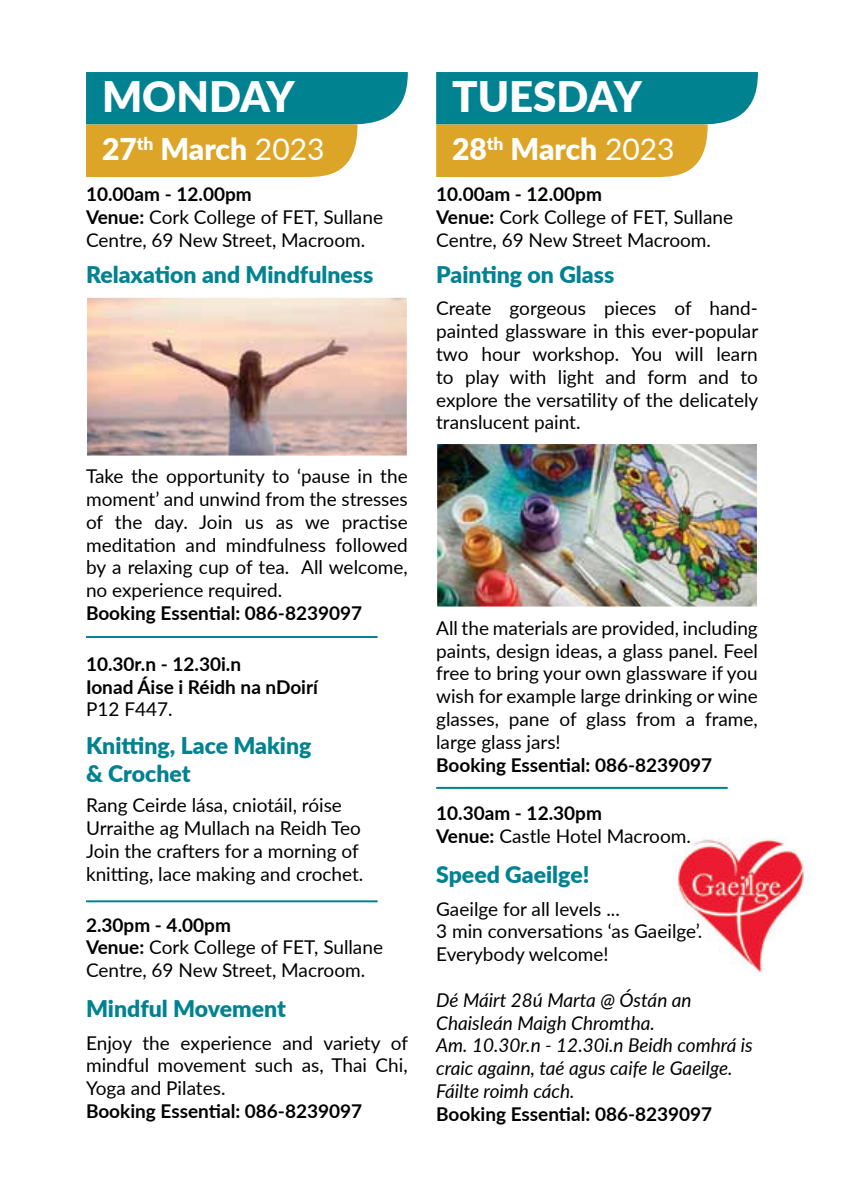
<style>
.page{position:relative;width:842px;height:1191px;background:#fff}
.page>*{position:absolute;margin:0;border:0;box-sizing:border-box;transform-origin:0 0}
.t1{font:900 42px "Lato";color:#fff}
.t2{font:900 30px "Lato";color:#fff}
.t3{font:900 23px/27.6px "Lato";color:#008291}
.t4{font:19px/22.8px "Lato";color:#000}
.t5{font:700 19px/22.8px "Lato";color:#000}
.t6{font:italic 19px/22.8px "Lato";color:#000}
.s1{font-weight:400}
.s2{font-weight:700}
</style>
<div class="page">
<img style="left:673px;top:838px;width:136px;height:134px">
<svg style="left:86px;top:72px;width:322px;height:105px;background:#759d71"></svg>
<img style="left:88px;top:299px;width:318px;height:155px">
<div style="left:85px;top:296px;width:324px;height:161px;border:2px solid #fff"></div>
<img style="left:438px;top:445px;width:318px;height:160px">
<div style="left:435px;top:442px;width:324px;height:166px;border:2px solid #fff"></div>
<hr style="left:86px;top:636px;width:292px;height:2px;background:#008291">
<hr style="left:86px;top:900px;width:292px;height:2px;background:#008291">
<svg style="left:436px;top:72px;width:322px;height:105px;background:#759d71"></svg>
<hr style="left:436px;top:787px;width:292px;height:2px;background:#008291">
<h1 class="t1" style="left:102px;top:65px;width:194px">MoNDaY</h1>
<h2 class="t2" style="left:102px;top:127px;width:224px">27<sup>th</sup> March <span class="s1">2023</span></h2>
<p class="t4" style="left:86px;top:182px;width:298px"><span class="s2">10.00am - 12.00pm<br>Venue:</span> Cork College of FET, Sullane<br>Centre, 69 New Street, Macroom.</p>
<p class="t3" style="left:86px;top:259px;width:289px">relaxation and Mindfulness</p>
<p class="t4" style="left:86px;top:464px;width:323px;text-align:justify">Take the opportunity to ‘pause in the moment’ and unwind from the stresses of the day. Join us as we practise meditation and mindfulness followed by a relaxing cup of tea. All welcome, no experience required.</p>
<p class="t5" style="left:86px;top:601px;width:278px">Booking Essential: 086-8239097</p>
<p class="t5" style="left:86px;top:651px;width:234px">10.30r.n - 12.30i.n<br>Ionad Áise i Réidh na nDoirí</p>
<p class="t4" style="left:86px;top:697px;width:88px">P12 F447.</p>
<p class="t3" style="left:86px;top:731px;width:227px">Knitting, lace Making &amp; Crochet</p>
<p class="t4" style="left:86px;top:793px;width:279px">Rang Ceirde lása, cniotáil, róise Urraithe ag Mullach na Reidh Teo Join the crafters for a morning of knitting, lace making and crochet.</p>
<p class="t4" style="left:86px;top:912px;width:298px"><span class="s2">2.30pm - 4.00pm<br>Venue:</span> Cork College of FET, Sullane<br>Centre, 69 New Street, Macroom.</p>
<p class="t3" style="left:86px;top:993px;width:201px">Mindful Movement</p>
<p class="t4" style="left:86px;top:1030px;width:323px;text-align:justify">Enjoy the experience and variety of mindful movement such as, Thai Chi, Yoga and Pilates.</p>
<p class="t5" style="left:86px;top:1099px;width:278px">Booking Essential: 086-8239097</p>
<h1 class="t1" style="left:452px;top:65px;width:191px">tUESDaY</h1>
<h2 class="t2" style="left:452px;top:127px;width:224px">28<sup>th</sup> March <span class="s1">2023</span></h2>
<p class="t4" style="left:436px;top:182px;width:298px"><span class="s2">10.00am - 12.00pm<br>Venue:</span> Cork College of FET, Sullane<br>Centre, 69 New Street Macroom.</p>
<p class="t3" style="left:436px;top:259px;width:180px">painting on Glass</p>
<p class="t4" style="left:436px;top:296px;width:324px;text-align:justify">Create gorgeous pieces of hand&shy;painted glassware in this ever-popular two hour workshop. You will learn to play with light and form and to explore the versatility of the delicately translucent paint.</p>
<p class="t4" style="left:436px;top:615px;width:323px;text-align:justify">All the materials are provided, including paints, design ideas, a glass panel. Feel free to bring your own glassware if you wish for example large drinking or wine glasses, pane of glass from a frame, large glass jars!</p>
<p class="t5" style="left:436px;top:752px;width:278px">Booking Essential: 086-8239097</p>
<p class="t5" style="left:436px;top:801px;width:256px">10.30am - 12.30pm<br>Venue: <span class="s1">Castle Hotel Macroom.</span></p>
<p class="t3" style="left:436px;top:859px;width:155px">Speed Gaeilge!</p>
<p class="t4" style="left:436px;top:896px;width:268px">Gaeilge for all levels ...<br>3 min conversations ‘as Gaeilge’.<br>Everybody welcome!</p>
<p class="t6" style="left:436px;top:987px;width:318px">Dé Máirt 28ú Marta @ Óstán an<br>Chaisleán Maigh Chromtha.<br>Am. 10.30r.n - 12.30i.n Beidh comhrá is craic againn, taé agus caife le Gaeilge.<br>Fáilte roimh cách.</p>
<p class="t5" style="left:436px;top:1101px;width:278px">Booking Essential: 086-8239097</p>
</div>
